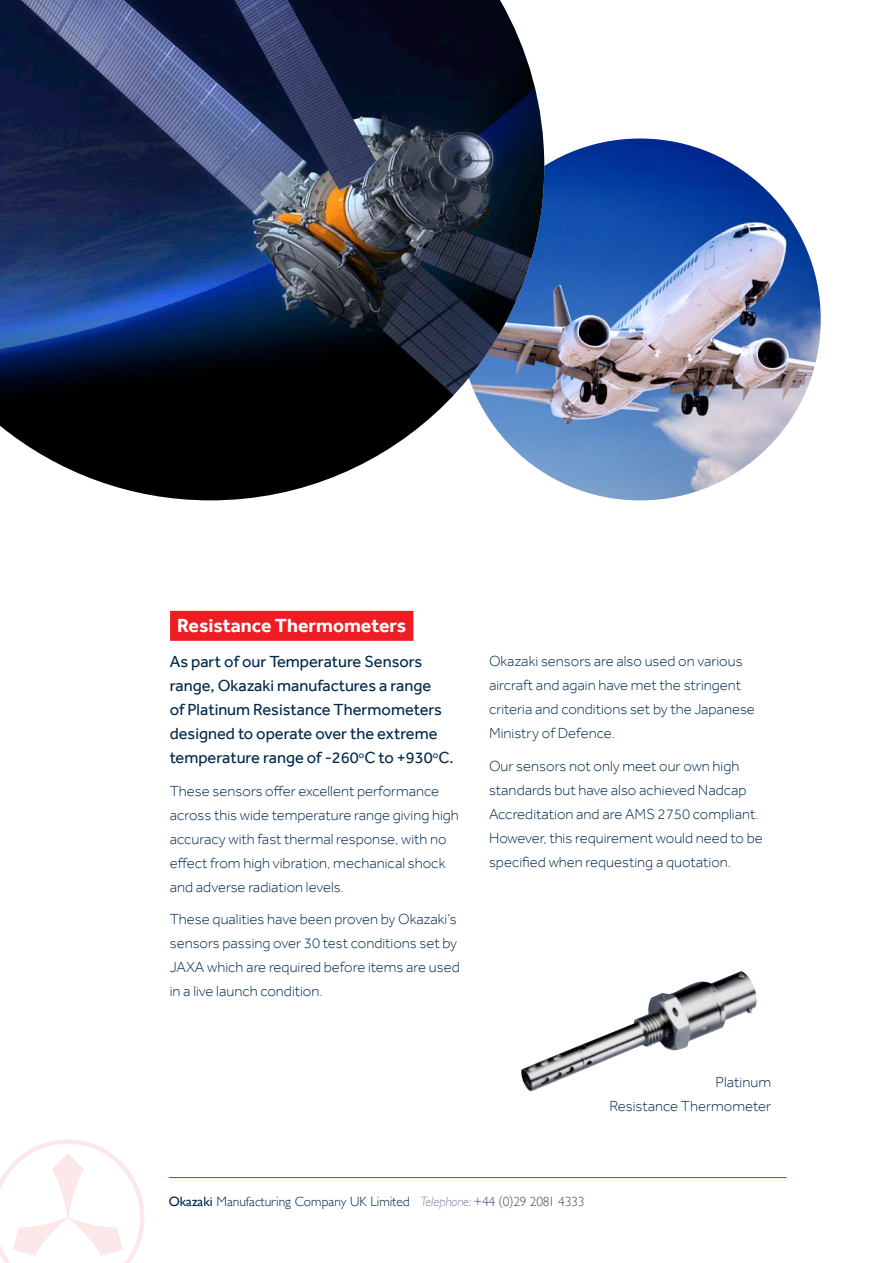
<style>
.page{position:relative;width:893px;height:1263px;background:#fff}
.page>*{position:absolute;margin:0;border:0;box-sizing:border-box;transform-origin:0 0}
.SUB_Header{font:700 19.5px "Effra";color:#fff}
.body{font:16.5px/24px "Effra";color:#00284c}
.body-2{font:300 15px/24px "Effra";color:#00284c}
.t1{font:300 13.5px "Gill Sans";color:#00284c}
.s1{font-weight:400}
.s2{font-style:italic;color:#838ba1}
.s3{color:#3c4e6d}
</style>
<div class="page">
<svg style="left:0;top:1139px;width:144px;height:124px"></svg>
<hr style="left:169px;top:1177px;width:618px;height:1px;background:#ee1d23">
<div style="left:170px;top:611px;width:243px;height:30px;background:#ee1d23"></div>
<img style="left:459px;top:139px;width:362px;height:361px;border-radius:181px">
<img style="left:0;top:0;width:544px;height:500px">
<img style="left:521px;top:971px;width:236px;height:121px">
<p class="SUB_Header" style="left:177px;top:614px;width:231px">Resistance Thermometers</p>
<p class="body" style="left:170px;top:650px;width:286px">As part of our Temperature Sensors range, Okazaki manufactures a range<br>of Platinum Resistance Thermometers designed to operate over the extreme temperature range of -260<sup>o</sup>C to +930<sup>o</sup>C.</p>
<p class="body-2" style="left:170px;top:779px;width:291px">These sensors offer excellent performance across this wide temperature range giving high accuracy with fast thermal response, with no effect from high vibration, mechanical shock and adverse radiation levels.</p>
<p class="body-2" style="left:170px;top:907px;width:292px">These qualities have been proven by Okazaki’s sensors passing over 30 test conditions set by JAXA which are required before items are used in a live launch condition.</p>
<p class="body-2" style="left:489px;top:649px;width:267px">Okazaki sensors are also used on various aircraft and again have met the stringent criteria and conditions set by the Japanese Ministry of Defence.</p>
<p class="body-2" style="left:489px;top:754px;width:275px">Our sensors not only meet our own high standards but have also achieved Nadcap Accreditation and are AMS 2750 compliant.<br>However, this requirement would need to be specified when requesting a quotation.</p>
<p class="body-2" style="left:609px;top:1070px;width:163px;text-align:right">Platinum<br>Resistance Thermometer</p>
<p class="t1" style="left:169px;top:1191px;width:417px"><span class="s1">Okazaki</span> Manufacturing Company UK Limited <span class="s2">Telephone:</span> <span class="s3">+44 (0)29 2081 4333</span></p>
</div>
